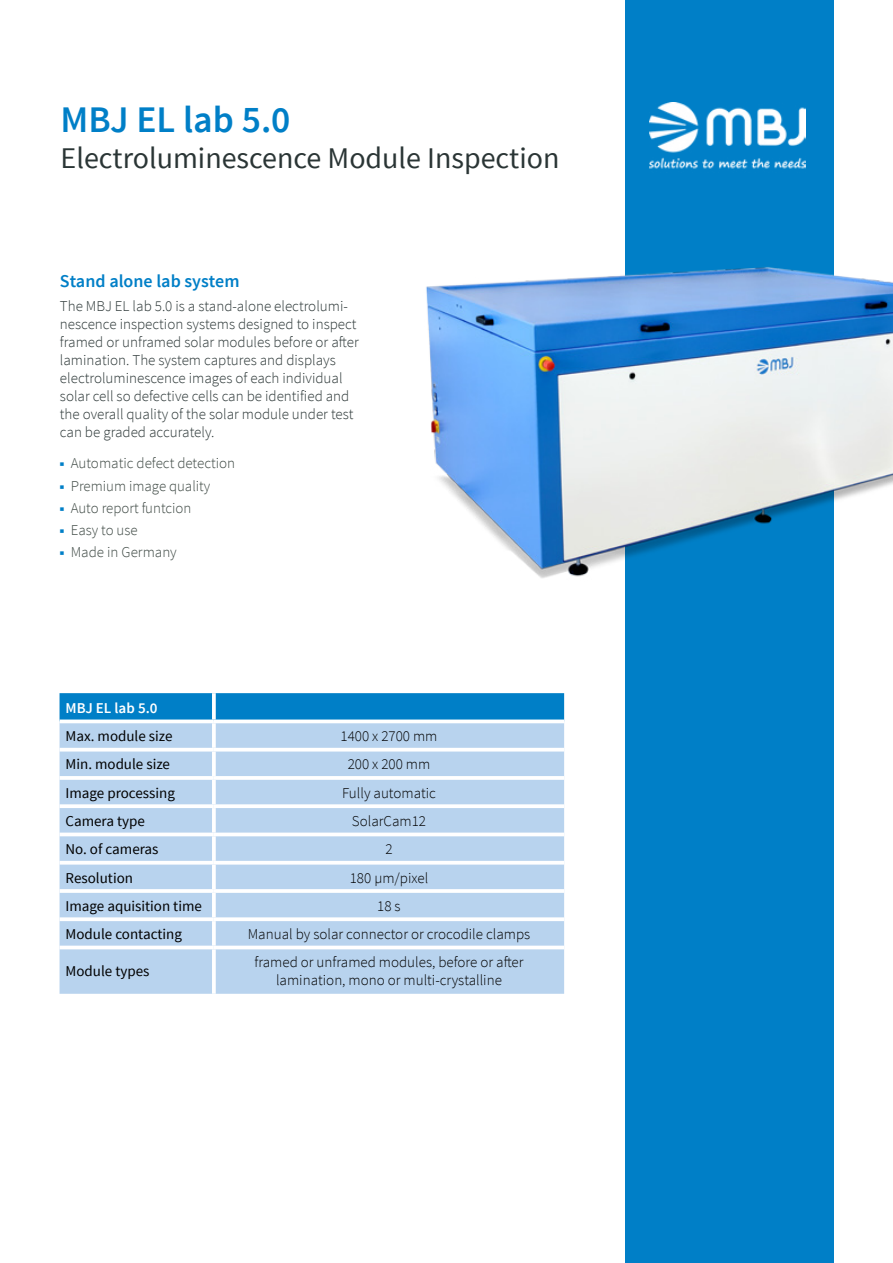
<style>
.page{position:relative;width:893px;height:1263px;background:#fff}
.page>*{position:absolute;margin:0;border:0;box-sizing:border-box;transform-origin:0 0}
.t1{font:600 37.5px "Source Sans Pro";color:#007fc7}
.t2{font:30px "Source Sans Pro";color:#2a3535}
.t3{font:600 18px "Source Sans Pro";color:#007fc7}
.t4{font:300 15px/18px "Source Sans Pro";color:#2a3535}
.t5{font:300 15px "Source Sans Pro";color:#000}
.t6{font:15px "Source Sans Pro";color:#000}
.t7{font:300 15px "Source Sans Pro";color:#3c4742}
.t8{font:600 15px "Source Sans Pro";color:#fff}
.s1{font-weight:700;color:#007fc7}
</style>
<div class="page">
<div style="left:625px;top:0;width:208px;height:1263px;background:#007fc7"></div>
<img style="left:649px;top:102px;width:156px;height:40px">
<img style="left:426px;top:142px;width:467px;height:521px">
<div style="left:60px;top:693px;width:504px;height:26px;background:#007fc7"></div>
<div style="left:60px;top:723px;width:504px;height:271px;background:#b8d3ee"></div>
<svg style="left:212px;top:693px;width:4px;height:26px"></svg>
<svg style="left:60px;top:719px;width:154px;height:2px"></svg>
<svg style="left:214px;top:719px;width:350px;height:1px"></svg>
<svg style="left:212px;top:723px;width:4px;height:25px"></svg>
<hr style="left:60px;top:748px;width:154px;height:3px;background:#fff">
<hr style="left:214px;top:748px;width:350px;height:3px;background:#fff">
<svg style="left:212px;top:751px;width:4px;height:25px"></svg>
<hr style="left:60px;top:776px;width:154px;height:4px;background:#fff">
<hr style="left:214px;top:776px;width:350px;height:4px;background:#fff">
<svg style="left:212px;top:780px;width:4px;height:24px"></svg>
<svg style="left:60px;top:804px;width:154px;height:4px"></svg>
<svg style="left:214px;top:804px;width:350px;height:4px"></svg>
<svg style="left:212px;top:808px;width:4px;height:24px"></svg>
<svg style="left:60px;top:832px;width:154px;height:4px"></svg>
<svg style="left:214px;top:832px;width:350px;height:4px"></svg>
<svg style="left:212px;top:836px;width:4px;height:25px"></svg>
<hr style="left:60px;top:861px;width:154px;height:3px;background:#fff">
<hr style="left:214px;top:861px;width:350px;height:3px;background:#fff">
<svg style="left:212px;top:864px;width:4px;height:25px"></svg>
<hr style="left:60px;top:889px;width:154px;height:4px;background:#f7fafd">
<hr style="left:214px;top:889px;width:350px;height:4px;background:#fff">
<svg style="left:212px;top:893px;width:4px;height:24px"></svg>
<svg style="left:60px;top:917px;width:154px;height:4px"></svg>
<svg style="left:214px;top:917px;width:350px;height:4px"></svg>
<svg style="left:212px;top:921px;width:4px;height:25px"></svg>
<hr style="left:60px;top:946px;width:154px;height:3px;background:#fff">
<hr style="left:214px;top:946px;width:350px;height:3px;background:#fff">
<svg style="left:212px;top:949px;width:4px;height:45px"></svg>
<h1 class="t1" style="left:61px;top:95px;width:231px">MBJ EL lab 5.0</h1>
<h2 class="t2" style="left:61px;top:139px;width:500px">Electroluminescence Module Inspection</h2>
<p class="t3" style="left:60px;top:269px;width:181px">Stand alone lab system</p>
<p class="t4" style="left:60px;top:315px;width:298px">nescence inspection systems designed to inspect</p>
<p class="t4" style="left:60px;top:297px;width:289px">The MBJ EL lab 5.0 is a stand-alone electrolumi-</p>
<p class="t4" style="left:60px;top:333px;width:300px">framed or unframed solar modules before or after lamination. The system captures and displays electroluminescence images of each individual solar cell so defective cells can be identified and the overall quality of the solar module under test can be graded accurately.</p>
<p class="t7" style="left:60px;top:454px;width:177px"><span class="s1">■</span> Automatic defect detection</p>
<p class="t7" style="left:60px;top:477px;width:152px"><span class="s1">■</span> Premium image quality</p>
<p class="t7" style="left:60px;top:499px;width:133px"><span class="s1">■</span> Auto report funtcion</p>
<p class="t7" style="left:60px;top:521px;width:80px"><span class="s1">■</span> Easy to use</p>
<p class="t7" style="left:60px;top:543px;width:119px"><span class="s1">■</span> Made in Germany</p>
<p class="t8" style="left:66px;top:698px;width:93px">MBJ EL lab 5.0</p>
<p class="t6" style="left:66px;top:727px;width:109px">Max. module size</p>
<p class="t5" style="left:341px;top:727px;width:98px">1400 x 2700 mm</p>
<p class="t6" style="left:66px;top:755px;width:106px">Min. module size</p>
<p class="t5" style="left:348px;top:755px;width:84px">200 x 200 mm</p>
<p class="t6" style="left:66px;top:783px;width:111px">Image processing</p>
<p class="t5" style="left:342px;top:784px;width:95px">Fully automatic</p>
<p class="t6" style="left:66px;top:812px;width:81px">Camera type</p>
<p class="t5" style="left:352px;top:812px;width:76px">SolarCam12</p>
<p class="t6" style="left:66px;top:840px;width:95px">No. of cameras</p>
<p class="t5" style="left:385px;top:840px;width:9px">2</p>
<p class="t6" style="left:66px;top:868px;width:69px">Resolution</p>
<p class="t5" style="left:350px;top:868px;width:80px">180 µm/pixel</p>
<p class="t6" style="left:66px;top:896px;width:138px">Image aquisition time</p>
<p class="t5" style="left:377px;top:897px;width:25px">18s</p>
<p class="t6" style="left:66px;top:925px;width:118px">Module contacting</p>
<p class="t5" style="left:248px;top:925px;width:284px">Manual by solar connector or crocodile clamps</p>
<p class="t6" style="left:66px;top:962px;width:85px">Module types</p>
<p class="t5" style="left:254px;top:953px;width:271px">framed or unframed modules, before or after</p>
<p class="t5" style="left:276px;top:971px;width:227px">lamination, mono or multi-crystalline</p>
</div>
